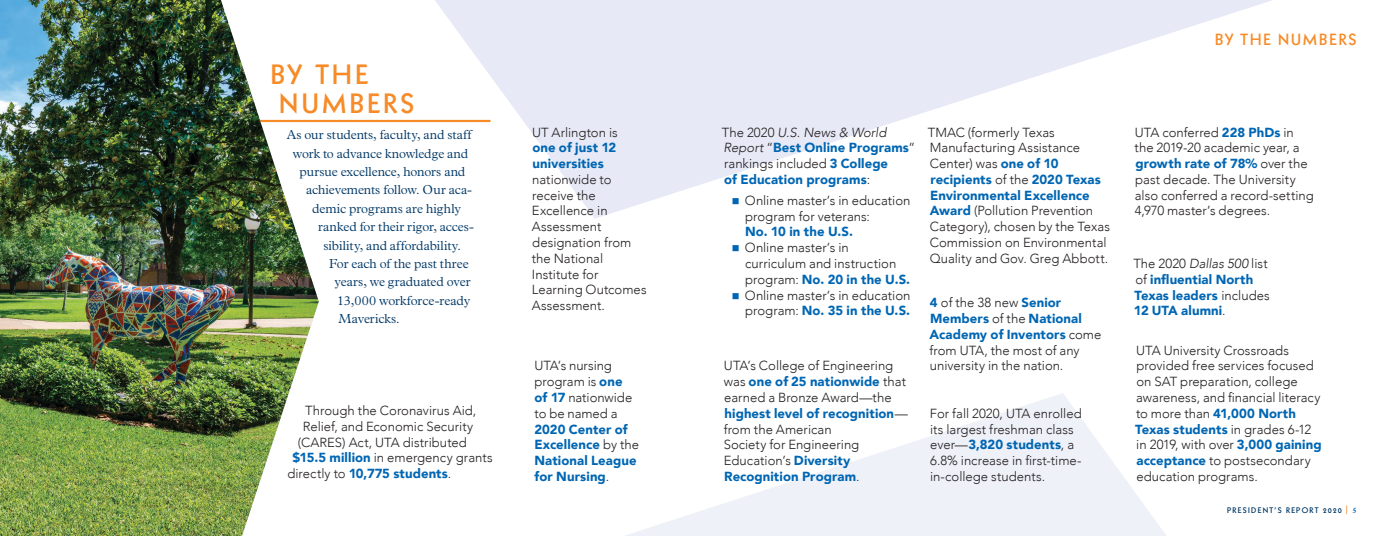
<style>
.page{position:relative;width:1386px;height:536px;background:#fff}
.page>*{position:absolute;margin:0;border:0;box-sizing:border-box;transform-origin:0 0}
.H1_HEADER_Kabel_30_2{font:800 27.12px/28.9px "Kabel LT Std";letter-spacing:.13em;color:#f68b28}
.H1_HEADER_FOLLOW_Kab{font:800 15.75px "Kabel LT Std";letter-spacing:.13em;color:#f68b28}
.P_NUMBER_Avenir_Ligh{font:300 13.12px/15.8px "Avenir";color:#231f20}
.P_NUMBER_Avenir_Ligh-2{font:900 13.12px/15.8px "Avenir";letter-spacing:.005em;color:#0066b3}
.P_INTRO_Plantin_15_2{font:300 13.12px "Plantin Std";letter-spacing:-.005em;color:#003866}
.t1{font:800 7.88px "Kabel LT Std";letter-spacing:.165em;color:#003866}
.s1{font-weight:900;color:#0066b3}
.s2{font-weight:300;color:#231f20}
.s3{font-weight:300;font-style:italic;color:#231f20}
.s4{color:#0066b3}
.s5{font-size:8.75px;color:#f68b28}
.s6{font-family:"Plantin Std";font-weight:700;color:#0066b3}
</style>
<div class="page">
<svg style="left:625px;top:393px;width:541px;height:143px;fill:#f1f3fa"></svg>
<svg style="left:427px;top:0;width:845px;height:218px"></svg>
<hr style="left:227px;top:120px;width:264px;height:2px;background:#f68b28">
<img style="left:0;top:0;width:319px;height:536px">
<h1 class="H1_HEADER_Kabel_30_2" style="left:279px;top:60px;width:136px;text-indent:-9px">BY THE<br>NUMBERS</h1>
<p class="P_INTRO_Plantin_15_2" style="left:287px;top:127px;width:187px">As our students, faculty, and staff</p>
<p class="P_INTRO_Plantin_15_2" style="left:293px;top:146px;width:177px">work to advance knowledge and</p>
<p class="P_INTRO_Plantin_15_2" style="left:300px;top:164px;width:167px">pursue excellence, honors and</p>
<p class="P_INTRO_Plantin_15_2" style="left:306px;top:182px;width:167px">achievements follow. Our aca-</p>
<p class="P_INTRO_Plantin_15_2" style="left:312px;top:201px;width:150px">demic programs are highly</p>
<p class="P_INTRO_Plantin_15_2" style="left:318px;top:219px;width:158px">ranked for their rigor, acces-</p>
<p class="P_INTRO_Plantin_15_2" style="left:324px;top:237px;width:139px">sibility, and affordability.</p>
<p class="P_INTRO_Plantin_15_2" style="left:329px;top:256px;width:141px">For each of the past three</p>
<p class="P_INTRO_Plantin_15_2" style="left:334px;top:274px;width:138px">years, we graduated over</p>
<p class="P_INTRO_Plantin_15_2" style="left:337px;top:293px;width:135px">13,000 workforce-ready</p>
<p class="P_INTRO_Plantin_15_2" style="left:339px;top:311px;width:63px">Mavericks.</p>
<p class="P_NUMBER_Avenir_Ligh" style="left:305px;top:402px;width:172px">Through the Coronavirus Aid,</p>
<p class="P_NUMBER_Avenir_Ligh" style="left:303px;top:418px;width:172px">Relief, and Economic Security</p>
<p class="P_NUMBER_Avenir_Ligh" style="left:298px;top:434px;width:171px">(CARES) Act, UTA distributed</p>
<p class="P_NUMBER_Avenir_Ligh" style="left:293px;top:450px;width:202px"><span class="s1">$15.5 million</span> in emergency grants</p>
<p class="P_NUMBER_Avenir_Ligh-2" style="left:287px;top:465px;width:165px"><span class="s2">directly to</span> 10,775 students<span class="s2">.</span></p>
<p class="P_NUMBER_Avenir_Ligh" style="left:532px;top:124px;width:116px">UT Arlington is<br><span class="s1">one of just 12 universities </span>nationwide to receive the<br>Excellence in<br>Assessment designation from the National<br>Institute for<br>Learning Outcomes<br>Assessment.</p>
<p class="P_NUMBER_Avenir_Ligh-2" style="left:535px;top:357px;width:106px"><span class="s2">UTA’s nursing program is</span> one<br>of 17 <span class="s2">nationwide to be named a<br></span>2020 Center of<br>Excellence <span class="s2">by the<br></span>National League for Nursing<span class="s2">.</span></p>
<h1 class="H1_HEADER_FOLLOW_Kab" style="left:1215px;top:30px;width:143px">BY THE NUMBERS</h1>
<p class="P_NUMBER_Avenir_Ligh-2" style="left:722px;top:124px;width:195px"><span class="s2">The 2020</span> <span class="s3">U.S. News &amp; World<br>Report</span> <span class="s2">“</span>Best Online Programs<span class="s2">” rankings included</span> 3 College<br>of Education programs<span class="s2">:</span></p>
<p class="P_NUMBER_Avenir_Ligh" style="left:745px;top:192px;width:167px;text-indent:-13px"><span class="s4">■</span> Online master’s in education program for veterans:<br><span class="s1">No. 10 in the U.S.</span></p>
<p class="P_NUMBER_Avenir_Ligh" style="left:745px;top:240px;width:167px;text-indent:-13px"><span class="s4">■</span> Online master’s in curriculum and instruction program: <span class="s1">No. 20 in the U.S.</span></p>
<p class="P_NUMBER_Avenir_Ligh" style="left:732px;top:287px;width:180px;text-align:right"><span class="s4">■</span> Online master’s in education program: <span class="s1">No. 35 in the U.S.</span></p>
<p class="P_NUMBER_Avenir_Ligh" style="left:724px;top:358px;width:186px">UTA’s College of Engineering was <span class="s1">one of 25 nationwide</span> that earned a Bronze Award—the <span class="s1">highest level of recognition</span>— from the American<br>Society for Engineering<br>Education’s <span class="s1">Diversity<br>Recognition Program</span>.</p>
<p class="P_NUMBER_Avenir_Ligh" style="left:928px;top:124px;width:184px">TMAC (formerly Texas<br>Manufacturing Assistance<br>Center) was <span class="s1">one of 10 recipients</span> of the <span class="s1">2020 Texas<br>Environmental Excellence<br>Award</span> (Pollution Prevention<br>Category), chosen by the Texas<br>Commission on Environmental<br>Quality and Gov. Greg Abbott.</p>
<p class="P_NUMBER_Avenir_Ligh" style="left:1135px;top:124px;width:181px">UTA conferred <span class="s1">228 PhDs</span> in the 2019-20 academic year, a <span class="s1">growth rate of 78%</span> over the past decade. The University also conferred a record-setting<br>4,970 master’s degrees.</p>
<p class="P_NUMBER_Avenir_Ligh-2" style="left:1133px;top:255px;width:138px"><span class="s2">The 2020</span> <span class="s3">Dallas 500</span> <span class="s2">list of</span> influential North<br>Texas leaders <span class="s2">includes<br></span>12 UTA alumni<span class="s2">.</span></p>
<p class="P_NUMBER_Avenir_Ligh" style="left:929px;top:295px;width:173px"><span class="s1">4</span> of the 38 new <span class="s1">Senior<br>Members</span> of the <span class="s1">National<br>Academy of Inventors</span> come from UTA, the most of any university in the nation.</p>
<p class="P_NUMBER_Avenir_Ligh" style="left:1135px;top:342px;width:188px">UTA University Crossroads provided free services focused on SAT preparation, college awareness, and financial literacy to more than <span class="s1">41,000 North<br>Texas students</span> in grades 6-12 in 2019, with over <span class="s1">3,000 gaining acceptance</span> to postsecondary education programs.</p>
<p class="P_NUMBER_Avenir_Ligh" style="left:930px;top:405px;width:153px">For fall 2020, UTA enrolled its largest freshman class ever—<span class="s1">3,820 students</span>, a<br>6.8% increase in first-time&shy;in-college students.</p>
<p class="t1" style="left:1227px;top:505px;width:131px">PRESIDENT’S REPORT 2020 <span class="s5">|</span> <span class="s6">5</span></p>
</div>
